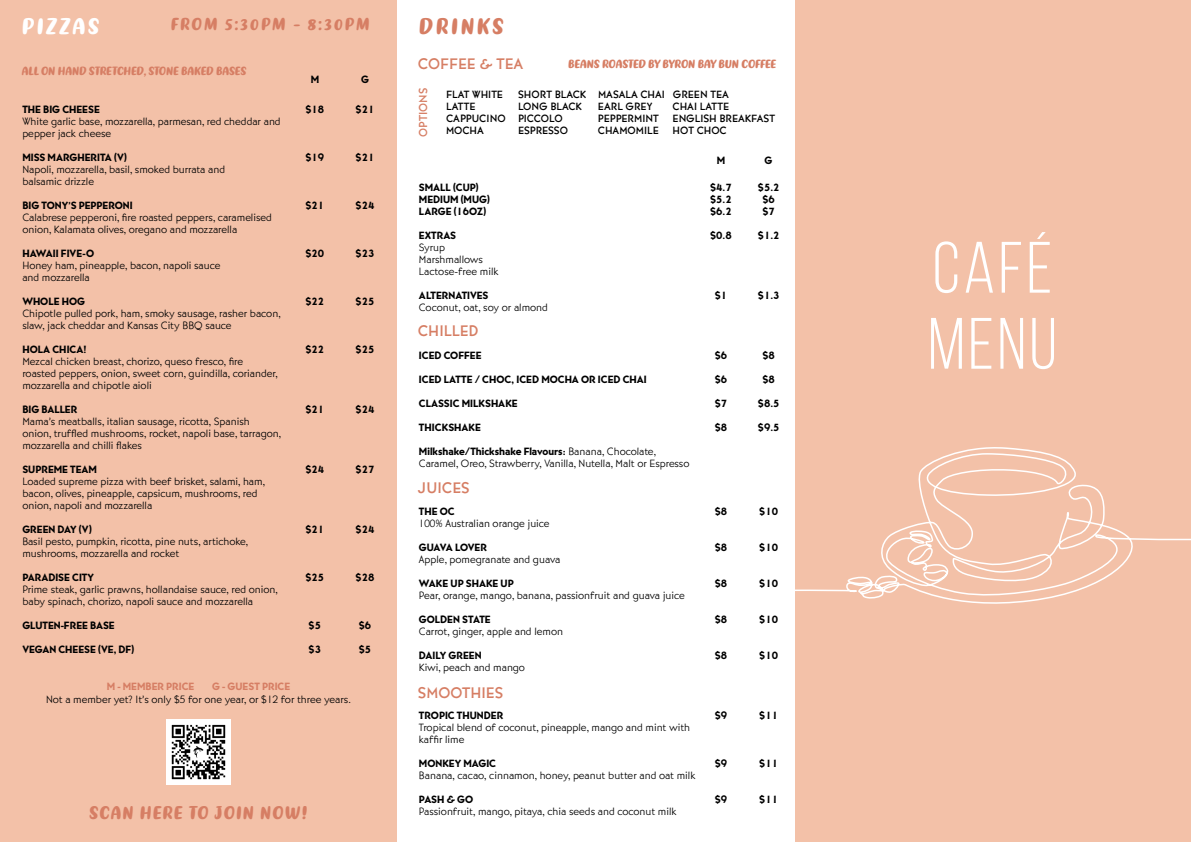
<style>
.page{position:relative;width:1191px;height:842px;background:#fff}
.page>*{position:absolute;margin:0;border:0;box-sizing:border-box;transform-origin:0 0}
.t1{font:72.6px/76px "Bebas Neue";letter-spacing:.05em;color:#fff}
.t2{font:21px "Kathen";letter-spacing:.105em;color:#fff}
.t3{font:21px "Kathen";letter-spacing:.1em;color:#d67e64}
.t4{font:17px "Kathen";letter-spacing:.045em;color:#d67e64}
.t5{font:500 16px "Bernhard Got URW";color:#d67e64}
.t6{font:16px "Kathen";letter-spacing:.1em;color:#d67e64}
.t7{font:500 12px "Bernhard Got URW";color:#d67e64}
.t8{font:300 11px/12px "Bernhard Got URW";color:#000}
.t9{font:11px/24px "Bernhard Got URW Hea";color:#000}
.t10{font:500 11px "Bernhard Got URW";color:#000}
.t11{font:11px "Kathen";letter-spacing:-.03em;color:#d67e64}
.t12{font:11px "Bernhard Got URW Hea";color:#d67e64}
.t13{font:11px "Bernhard Got URW Hea";letter-spacing:-.025em;color:#000}
.s1{font-family:"Bernhard Got URW";font-weight:300}
</style>
<div class="page">
<div style="left:0;top:0;width:397px;height:842px;background:#f3c1a8"></div>
<div style="left:794px;top:0;width:397px;height:842px;background:#f3c1a8"></div>
<svg style="left:794px;top:445px;width:397px;height:166px"></svg>
<img style="left:166px;top:720px;width:65px;height:64px">
<h2 class="t2" style="left:22px;top:14px;width:79px">PIZZAS</h2>
<h3 class="t6" style="left:171px;top:15px;width:201px">FROM 5:30PM - 8:30PM</h3>
<h2 class="t3" style="left:419px;top:14px;width:86px">DRINKS</h2>
<p class="t11" style="left:22px;top:64px;width:226px">ALL ON HAND STRETCHED, STONE BAKED BASES</p>
<p class="t9" style="left:22px;top:97px;width:79px">THE BIG CHEESE</p>
<p class="t8" style="left:22px;top:115px;width:260px">White garlic base, mozzarella, parmesan, red cheddar and pepper jack cheese</p>
<p class="t9" style="left:22px;top:145px;width:106px">MISS MARGHERITA (V)</p>
<p class="t8" style="left:22px;top:163px;width:204px">Napoli, mozzarella, basil, smoked burrata and balsamic drizzle</p>
<p class="t9" style="left:22px;top:193px;width:112px">BIG TONY’S PEPPERONI</p>
<p class="t8" style="left:22px;top:211px;width:251px">Calabrese pepperoni, fire roasted peppers, caramelised onion, Kalamata olives, oregano and mozzarella</p>
<p class="t9" style="left:22px;top:241px;width:73px">HAWAII FIVE-O</p>
<p class="t8" style="left:22px;top:259px;width:200px">Honey ham, pineapple, bacon, napoli sauce and mozzarella</p>
<p class="t9" style="left:22px;top:289px;width:64px">WHOLE HOG</p>
<p class="t8" style="left:22px;top:307px;width:260px">Chipotle pulled pork, ham, smoky sausage, rasher bacon, slaw, jack cheddar and Kansas City BBQ sauce</p>
<p class="t9" style="left:22px;top:337px;width:66px">HOLA CHICA!</p>
<p class="t8" style="left:22px;top:355px;width:257px">Mezcal chicken breast, chorizo, queso fresco, fire roasted peppers, onion, sweet corn, guindilla, coriander, mozzarella and chipotle aioli</p>
<p class="t9" style="left:22px;top:397px;width:56px">BIG BALLER</p>
<p class="t8" style="left:22px;top:415px;width:260px">Mama’s meatballs, italian sausage, ricotta, Spanish onion, truffled mushrooms, rocket, napoli base, tarragon, mozzarella and chilli flakes</p>
<p class="t9" style="left:22px;top:457px;width:76px">SUPREME TEAM</p>
<p class="t8" style="left:22px;top:475px;width:244px">Loaded supreme pizza with beef brisket, salami, ham, bacon, olives, pineapple, capsicum, mushrooms, red onion, napoli and mozzarella</p>
<p class="t9" style="left:22px;top:517px;width:71px">GREEN DAY (V)</p>
<p class="t8" style="left:22px;top:535px;width:227px">Basil pesto, pumpkin, ricotta, pine nuts, artichoke, mushrooms, mozzarella and rocket</p>
<p class="t9" style="left:22px;top:565px;width:73px">PARADISE CITY</p>
<p class="t8" style="left:22px;top:583px;width:257px">Prime steak, garlic prawns, hollandaise sauce, red onion, baby spinach, chorizo, napoli sauce and mozzarella</p>
<p class="t9" style="left:22px;top:613px;width:113px">GLUTEN-FREE BASE<br>VEGAN CHEESE (VE, DF)</p>
<p class="t9" style="left:311px;top:68px;width:10px">M</p>
<p class="t9" style="left:361px;top:68px;width:9px">G</p>
<p class="t9" style="left:305px;top:97px;width:20px">$18</p>
<p class="t9" style="left:305px;top:145px;width:20px">$19</p>
<p class="t9" style="left:305px;top:193px;width:20px">$21</p>
<p class="t9" style="left:305px;top:241px;width:20px">$20</p>
<p class="t9" style="left:305px;top:289px;width:20px">$22</p>
<p class="t9" style="left:305px;top:337px;width:20px">$22</p>
<p class="t9" style="left:355px;top:97px;width:20px">$21</p>
<p class="t9" style="left:355px;top:145px;width:20px">$21</p>
<p class="t9" style="left:355px;top:193px;width:20px">$24</p>
<p class="t9" style="left:355px;top:241px;width:20px">$23</p>
<p class="t9" style="left:355px;top:289px;width:20px">$25</p>
<p class="t9" style="left:355px;top:337px;width:20px">$25</p>
<p class="t9" style="left:305px;top:397px;width:20px">$21</p>
<p class="t9" style="left:355px;top:397px;width:20px">$24</p>
<p class="t9" style="left:305px;top:457px;width:20px">$24</p>
<p class="t9" style="left:355px;top:457px;width:20px">$27</p>
<p class="t9" style="left:305px;top:517px;width:20px">$21</p>
<p class="t9" style="left:305px;top:565px;width:20px">$25</p>
<p class="t9" style="left:309px;top:613px;width:14px">$5 $3</p>
<p class="t9" style="left:355px;top:517px;width:20px">$24</p>
<p class="t9" style="left:355px;top:565px;width:20px">$28</p>
<p class="t9" style="left:359px;top:613px;width:14px">$6 $5</p>
<p class="t12" style="left:107px;top:680px;width:89px">M - MEMBER PRICE</p>
<p class="t12" style="left:212px;top:680px;width:80px">G - GUEST PRICE</p>
<p class="t8" style="left:46px;top:694px;width:306px">Not a member yet? It’s only $5 for one year, or $12 for three years.</p>
<h3 class="t4" style="left:89px;top:803px;width:220px">SCAN HERE TO JOIN NOW!</h3>
<h3 class="t5" style="left:418px;top:54px;width:107px">COFFEE &amp; TEA</h3>
<p class="t7" style="left:416px;top:137px;width:50px;rotate:-90deg">OPTIONS</p>
<p class="t11" style="left:568px;top:57px;width:210px">BEANS ROASTED BY BYRON BAY BUN COFFEE</p>
<p class="t10" style="left:446px;top:88px;width:58px">FLAT WHITE</p>
<p class="t10" style="left:518px;top:88px;width:212px">SHORT BLACK MASALA CHAI GREEN TEA</p>
<p class="t10" style="left:446px;top:100px;width:31px">LATTE</p>
<p class="t10" style="left:518px;top:100px;width:65px">LONG BLACK</p>
<p class="t10" style="left:598px;top:100px;width:56px">EARL GREY</p>
<p class="t10" style="left:672px;top:100px;width:58px">CHAI LATTE</p>
<p class="t10" style="left:446px;top:112px;width:118px">CAPPUCINO PICCOLO</p>
<p class="t10" style="left:598px;top:112px;width:179px">PEPPERMINT ENGLISH BREAKFAST</p>
<p class="t10" style="left:446px;top:124px;width:39px">MOCHA</p>
<p class="t10" style="left:518px;top:124px;width:51px">ESPRESSO</p>
<p class="t10" style="left:598px;top:124px;width:62px">CHAMOMILE</p>
<p class="t10" style="left:672px;top:124px;width:56px">HOT CHOC</p>
<p class="t9" style="left:419px;top:182px;width:72px;line-height:12px">SMALL (CUP)<br>MEDIUM (MUG)<br>LARGE (16OZ)</p>
<p class="t9" style="left:419px;top:224px;width:39px">EXTRAS</p>
<p class="t8" style="left:419px;top:242px;width:81px">Syrup<br>Marshmallows<br>Lactose-free milk</p>
<p class="t9" style="left:419px;top:284px;width:71px">ALTERNATIVES</p>
<p class="t8" style="left:419px;top:302px;width:130px">Coconut, oat, soy or almond</p>
<p class="t9" style="left:419px;top:344px;width:238px">ICED COFFEE<br>ICED LATTE / CHOC, ICED MOCHA OR ICED CHAI<br>CLASSIC MILKSHAKE<br>THICKSHAKE<br>Milkshake/Thickshake Flavours: <span class="s1">Banana, Chocolate,</span></p>
<p class="t8" style="left:419px;top:458px;width:272px">Caramel, Oreo, Strawberry, Vanilla, Nutella, Malt or Espresso</p>
<p class="t9" style="left:419px;top:500px;width:37px">THE OC</p>
<p class="t8" style="left:419px;top:518px;width:132px">100% Australian orange juice</p>
<p class="t13" style="left:419px;top:541px;width:69px">GUAVA LOVER</p>
<p class="t8" style="left:419px;top:554px;width:143px">Apple, pomegranate and guava</p>
<p class="t9" style="left:419px;top:572px;width:96px">WAKE UP SHAKE UP</p>
<p class="t8" style="left:419px;top:590px;width:267px">Pear, orange, mango, banana, passionfruit and guava juice</p>
<p class="t9" style="left:419px;top:608px;width:73px">GOLDEN STATE</p>
<p class="t8" style="left:419px;top:626px;width:145px">Carrot, ginger, apple and lemon</p>
<p class="t9" style="left:419px;top:644px;width:64px">DAILY GREEN</p>
<p class="t8" style="left:419px;top:662px;width:107px">Kiwi, peach and mango</p>
<p class="t9" style="left:419px;top:704px;width:86px">TROPIC THUNDER</p>
<p class="t8" style="left:419px;top:722px;width:273px">Tropical blend of coconut, pineapple, mango and mint with kaffir lime</p>
<p class="t9" style="left:419px;top:752px;width:79px">MONKEY MAGIC</p>
<p class="t8" style="left:419px;top:770px;width:278px">Banana, cacao, cinnamon, honey, peanut butter and oat milk</p>
<p class="t9" style="left:419px;top:788px;width:56px">PASH &amp; GO</p>
<p class="t8" style="left:419px;top:806px;width:259px">Passionfruit, mango, pitaya, chia seeds and coconut milk</p>
<h3 class="t5" style="left:418px;top:322px;width:62px">CHILLED</h3>
<h3 class="t5" style="left:418px;top:479px;width:53px">JUICES</h3>
<h3 class="t5" style="left:418px;top:683px;width:87px">SMOOTHIES</h3>
<p class="t9" style="left:716px;top:149px;width:10px">M</p>
<p class="t9" style="left:764px;top:149px;width:9px">G</p>
<p class="t9" style="left:710px;top:181px;width:23px;line-height:12px;text-align:justify">$4.7 $5.2 $6.2</p>
<p class="t9" style="left:710px;top:223px;width:23px">$0.8</p>
<p class="t9" style="left:758px;top:181px;width:23px;line-height:12px;text-align:center">$5.2 $6 $7</p>
<p class="t9" style="left:758px;top:223px;width:23px">$1.2</p>
<p class="t9" style="left:714px;top:283px;width:14px">$1</p>
<p class="t9" style="left:714px;top:343px;width:14px;text-align:justify">$6 $6 $7 $8</p>
<p class="t9" style="left:714px;top:500px;width:14px">$8</p>
<p class="t9" style="left:714px;top:536px;width:14px">$8</p>
<p class="t9" style="left:714px;top:572px;width:14px">$8</p>
<p class="t9" style="left:714px;top:608px;width:14px">$8</p>
<p class="t9" style="left:714px;top:644px;width:14px">$8</p>
<p class="t9" style="left:714px;top:704px;width:14px">$9</p>
<p class="t9" style="left:714px;top:752px;width:14px">$9</p>
<p class="t9" style="left:714px;top:788px;width:14px">$9</p>
<p class="t9" style="left:758px;top:283px;width:23px">$1.3</p>
<p class="t9" style="left:758px;top:343px;width:23px;text-align:center">$8 $8 $8.5 $9.5</p>
<p class="t9" style="left:759px;top:500px;width:20px">$10</p>
<p class="t9" style="left:759px;top:536px;width:20px">$10</p>
<p class="t9" style="left:759px;top:572px;width:20px">$10</p>
<p class="t9" style="left:759px;top:608px;width:20px">$10</p>
<p class="t9" style="left:759px;top:644px;width:20px">$10</p>
<p class="t9" style="left:759px;top:704px;width:20px">$11</p>
<p class="t9" style="left:759px;top:752px;width:20px">$11</p>
<p class="t9" style="left:759px;top:788px;width:20px">$11</p>
<h1 class="t1" style="left:928px;top:229px;width:130px">CAFÉ<br>MENU</h1>
</div>
